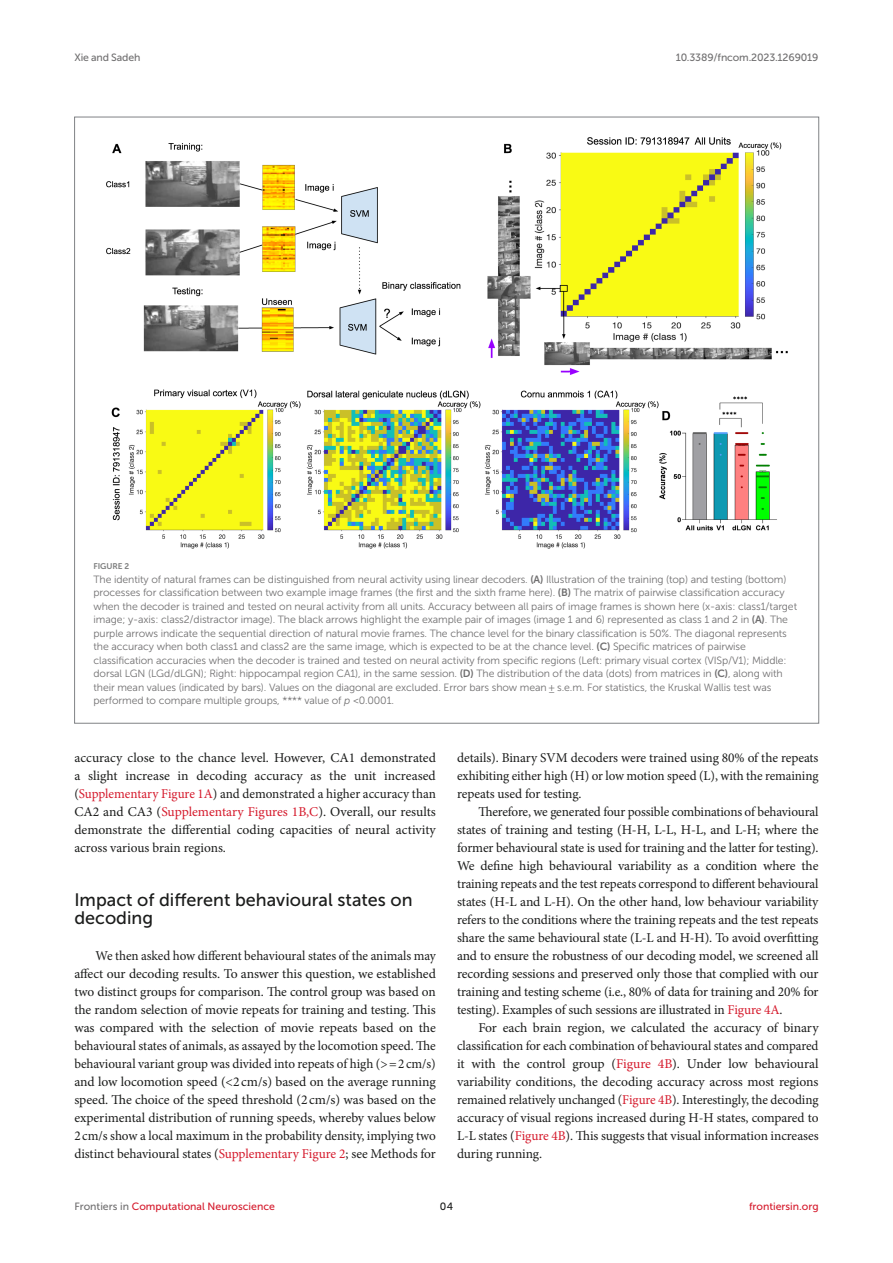
<style>
.page{position:relative;width:893px;height:1263px;background:#fff}
.page>*{position:absolute;margin:0;border:0;box-sizing:border-box;transform-origin:0 0}
.HEAD_2{font:18px/18px "Museo Sans 500";color:#1b1c1b}
.TEXT{font:13.5px/18px "Minion Pro";letter-spacing:-.005em;color:#1b1c1b;text-align:justify}
.TEXT_FLUSH{font:13.5px/18px "Minion Pro";letter-spacing:-.005em;color:#1b1c1b;text-align:justify}
.FIG_LEG{font:10.5px/13.5px "Museo Sans 300";letter-spacing:-.01em;color:#706f70}
.t1{font:10.5px "Museo Sans 500";color:#d51a2c}
.t2{font:10.5px "Museo Sans 500";letter-spacing:-.015em;color:#706f70}
.t3{font:10.5px "Museo Sans 500";color:#1b1c1b}
.FIG_HD{font:8.25px "Museo Sans 700";letter-spacing:-.01em;color:#7e7f7f}
.s1{font-family:"Museo Sans 700"}
.s2{font-style:italic}
.s3{color:#d51a2c}
.s4{color:#706f70}
</style>
<div class="page">
<img style="left:106px;top:137px;width:682px;height:412px">
<p class="t2" style="left:74px;top:51px;width:68px">Xie and Sadeh</p>
<p class="t2" style="left:676px;top:51px;width:144px">10.3389/fncom.2023.1269019</p>
<p class="FIG_HD" style="left:94px;top:562px;width:37px">FIGURE 2</p>
<p class="FIG_LEG" style="left:94px;top:572px;width:705px">The identity of natural frames can be distinguished from neural activity using linear decoders. <span class="s1">(A)</span> Illustration of the training (top) and testing (bottom) processes for classification between two example image frames (the first and the sixth frame here). <span class="s1">(B)</span> The matrix of pairwise classification accuracy when the decoder is trained and tested on neural activity from all units. Accuracy between all pairs of image frames is shown here (x-axis: class1/target image; y-axis: class2/distractor image). The black arrows highlight the example pair of images (image 1 and 6) represented as class 1 and 2 in <span class="s1">(A)</span>. The purple arrows indicate the sequential direction of natural movie frames. The chance level for the binary classification is 50%. The diagonal represents the accuracy when both class1 and class2 are the same image, which is expected to be at the chance level. <span class="s1">(C)</span> Specific matrices of pairwise classification accuracies when the decoder is trained and tested on neural activity from specific regions (Left: primary visual cortex (VISp/V1); Middle: dorsal LGN (LGd/dLGN); Right: hippocampal region CA1), in the same session. <span class="s1">(D)</span> The distribution of the data (dots) from matrices in <span class="s1">(C)</span>, along with their mean values (indicated by bars). Values on the diagonal are excluded. Error bars show mean ± s.e.m. For statistics, the Kruskal Wallis test was performed to compare multiple groups, **** value of <span class="s2">p</span> &lt;0.0001.</p>
<p class="TEXT" style="left:74px;top:749px;width:363px">accuracy close to the chance level. However, CA1 demonstrated a slight increase in decoding accuracy as the unit increased (<span class="s3">Supplementary Figure 1A</span>) and demonstrated a higher accuracy than CA2 and CA3 (<span class="s3">Supplementary Figures 1B,C</span>). Overall, our results demonstrate the differential coding capacities of neural activity across various brain regions.</p>
<p class="HEAD_2" style="left:74px;top:891px;width:340px">Impact of different behavioural states on decoding</p>
<p class="TEXT_FLUSH" style="left:74px;top:947px;width:363px;text-indent:21px">We then asked how different behavioural states of the animals may affect our decoding results. To answer this question, we established two distinct groups for comparison. The control group was based on the random selection of movie repeats for training and testing. This was compared with the selection of movie repeats based on the behavioural states of animals, as assayed by the locomotion speed. The behavioural variant group was divided into repeats of high (&gt;=2cm/s) and low locomotion speed (&lt;2cm/s) based on the average running speed. The choice of the speed threshold (2cm/s) was based on the experimental distribution of running speeds, whereby values below 2cm/s show a local maximum in the probability density, implying two distinct behavioural states (<span class="s3">Supplementary Figure 2</span>; see Methods for</p>
<p class="TEXT_FLUSH" style="left:457px;top:749px;width:363px">details). Binary SVM decoders were trained using 80% of the repeats exhibiting either high (H) or low motion speed (L), with the remaining repeats used for testing.</p>
<p class="TEXT" style="left:457px;top:803px;width:363px;text-indent:21px">Therefore, we generated four possible combinations of behavioural states of training and testing (H-H, L-L, H-L, and L-H; where the former behavioural state is used for training and the latter for testing).<br>We define high behavioural variability as a condition where the training repeats and the test repeats correspond to different behavioural states (H-L and L-H). On the other hand, low behaviour variability refers to the conditions where the training repeats and the test repeats share the same behavioural state (L-L and H-H). To avoid overfitting and to ensure the robustness of our decoding model, we screened all recording sessions and preserved only those that complied with our training and testing scheme (i.e., 80% of data for training and 20% for testing). Examples of such sessions are illustrated in <span class="s3">Figure 4A</span>.</p>
<p class="TEXT" style="left:457px;top:1019px;width:363px;text-indent:21px">For each brain region, we calculated the accuracy of binary classification for each combination of behavioural states and compared it with the control group (<span class="s3">Figure 4B</span>). Under low behavioural variability conditions, the decoding accuracy across most regions remained relatively unchanged (<span class="s3">Figure 4B</span>). Interestingly, the decoding accuracy of visual regions increased during H-H states, compared to L-L states (<span class="s3">Figure 4B</span>). This suggests that visual information increases during running.</p>
<p class="t1" style="left:74px;top:1200px;width:202px"><span class="s4">Frontiers in</span> Computational Neuroscience</p>
<p class="t3" style="left:440px;top:1200px;width:15px">04</p>
<p class="t1" style="left:749px;top:1200px;width:71px">frontiersin.org</p>
</div>
